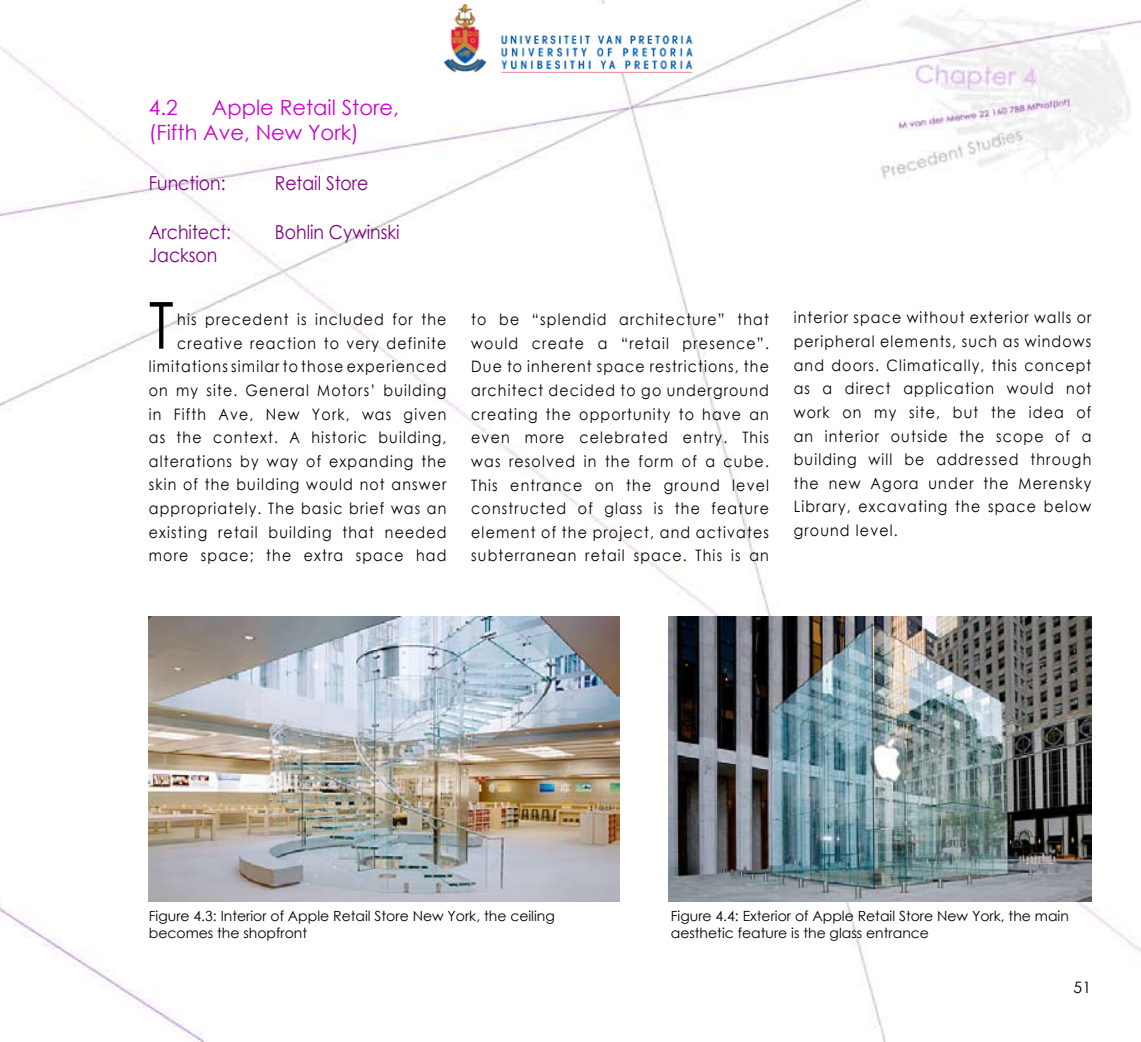
<style>
.page{position:relative;width:1141px;height:1042px;background:#fff}
.page>*{position:absolute;margin:0;border:0;box-sizing:border-box;transform-origin:0 0}
.t1{font:64.75px "Century Gothic";color:#000;scale:.9 1}
.t2{font:21px/25.2px "Century Gothic";color:#c0c}
.t3{font:19.25px "Century Gothic";color:#800080;scale:.9 1}
.t4{font:15.75px/23.6px "Century Gothic";letter-spacing:.085em;color:#000;text-align:justify;scale:.9 1}
.t5{font:15.75px "Century Gothic";letter-spacing:.085em;color:#000}
.t6{font:14px/16.8px "Century Gothic";color:#000}
</style>
<div class="page">
<img style="left:0;top:0;width:1141px;height:1042px">
<img style="left:149px;top:617px;width:471px;height:284px">
<img style="left:668px;top:617px;width:423px;height:284px">
<img style="left:444px;top:5px;width:254px;height:67px">
<h2 class="t2" style="left:149px;top:94px;width:252px;text-indent:63px">Apple Retail Store, (Fifth Ave, New York)</h2>
<p class="t3" style="left:149px;top:169px;width:87px">Function:</p>
<p class="t3" style="left:275px;top:169px;width:105px">Retail Store</p>
<p class="t3" style="left:149px;top:218px;width:93px">Architect:</p>
<p class="t3" style="left:275px;top:218px;width:140px">Bohlin Cywinski</p>
<p class="t3" style="left:149px;top:242px;width:78px">Jackson</p>
<h1 class="t1" style="left:149px;top:280px;width:29px">T</h1>
<h2 class="t2" style="left:149px;top:94px;width:31px">4.2</h2>
<p class="t4" style="left:149px;top:307px;width:332px;text-align:right">his precedent is included for the creative reaction to very definite limitations similar to those experienced on my site. General Motors’ building in Fifth Ave, New York, was given as the context. A historic building, alterations by way of expanding the skin of the building would not answer appropriately. The basic brief was an existing retail building that needed more space; the extra space had</p>
<p class="t4" style="left:471px;top:307px;width:332px">to be “splendid architecture” that would create a “retail presence”.<br>Due to inherent space restrictions, the architect decided to go underground creating the opportunity to have an even more celebrated entry. This was resolved in the form of a cube.<br>This entrance on the ground level constructed of glass is the feature element of the project, and activates subterranean retail space. This is an</p>
<p class="t4" style="left:794px;top:306px;width:332px">interior space without exterior walls or peripheral elements, such as windows and doors. Climatically, this concept as a direct application would not work on my site, but the idea of an interior outside the scope of a building will be addressed through the new Agora under the Merensky Library, excavating the space below ground level.</p>
<p class="t6" style="left:149px;top:907px;width:408px">Figure 4.3: Interior of Apple Retail Store New York, the ceiling becomes the shopfront</p>
<p class="t6" style="left:671px;top:907px;width:400px">Figure 4.4: Exterior of Apple Retail Store New York, the main aesthetic feature is the glass entrance</p>
<p class="t5" style="left:1074px;top:976px;width:19px">51</p>
</div>
